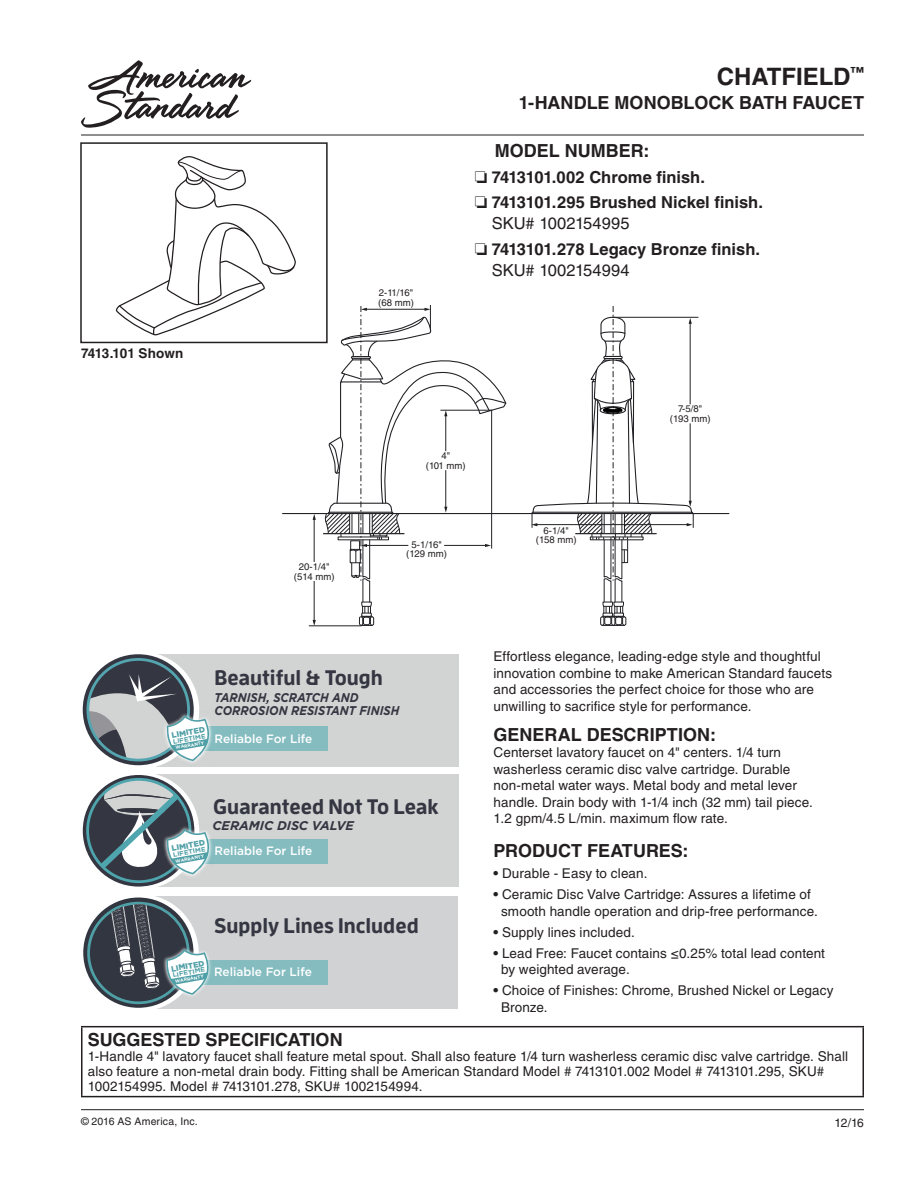
<style>
.page{position:relative;width:918px;height:1188px;background:#fff}
.page>*{position:absolute;margin:0;border:0;box-sizing:border-box;transform-origin:0 0}
.top_right_title{font:700 24px "Helvetica LT Std";letter-spacing:-.005em;color:#231f20}
.t1{font:700 21px "Enzo Pro";color:#343741}
.top_right_title_smal{font:700 18px "Helvetica LT Std";color:#231f20}
.top_right_title_smal-2{font:700 16.5px/21px "Helvetica LT Std";color:#231f20}
.top_right_title_smal-3{font:13.5px/16.5px "Helvetica LT Std";letter-spacing:.01em;color:#231f20}
.top_right_title_smal-4{font:700 13.5px "Helvetica LT Std";color:#231f20}
.t2{font:italic 700 12.6px/13.5px "Gotham";color:#343741;scale:.9 1}
.t3{font:italic 700 12.6px "Gotham";color:#343741}
.t4{font:500 12px "Gotham";color:#fff}
.t5{font:12px "Helvetica LT Std";color:#231f20}
.t6{font:10.5px "Helvetica LT Std";letter-spacing:.015em;color:#231f20}
.t7{font:9.6px/9.6px "Helvetica LT Std";color:#231f20;text-align:center}
.t8{font:900 7.95px "Gotham";color:#4f9fa6}
.t9{font:700 6.45px "Gotham";color:#4f9fa6;scale:1.06 1}
.t10{font:700 4.65px "Gotham";color:#fff}
.s1{font-weight:400}
.s2{font-weight:700}
</style>
<div class="page">
<hr style="left:81px;top:135px;width:783px;height:1px;background:#231f20">
<hr style="left:81px;top:1109px;width:783px;height:1px;background:#231f20">
<svg style="left:81px;top:60px;width:170px;height:68px"></svg>
<div style="left:80px;top:142px;width:248px;height:201px;border:2px solid #231f20"></div>
<hr style="left:81px;top:1026px;width:783px;height:1px;background:#231f20">
<hr style="left:81px;top:1027px;width:1px;height:69px;background:#231f20">
<hr style="left:862px;top:1027px;width:2px;height:69px;background:#231f20">
<hr style="left:81px;top:1096px;width:783px;height:1px;background:#231f20">
<svg style="left:116px;top:156px;width:180px;height:180px"></svg>
<div style="left:156px;top:775px;width:303px;height:112px;background:#d2d3d3"></div>
<svg style="left:82px;top:772px;width:117px;height:117px"></svg>
<svg style="left:83px;top:775px;width:111px;height:112px"></svg>
<div style="left:194px;top:840px;width:134px;height:24px;background:#84bcc0"></div>
<img style="left:162px;top:839px;width:52px;height:40px">
<svg style="left:94px;top:778px;width:117px;height:96px"></svg>
<div style="left:156px;top:654px;width:303px;height:112px;background:#d2d3d3"></div>
<svg style="left:82px;top:652px;width:117px;height:117px"></svg>
<svg style="left:83px;top:654px;width:111px;height:111px"></svg>
<div style="left:194px;top:727px;width:134px;height:24px;background:#84bcc0"></div>
<img style="left:162px;top:726px;width:52px;height:39px">
<svg style="left:88px;top:674px;width:123px;height:87px"></svg>
<div style="left:156px;top:897px;width:302px;height:112px;background:#d1d2d4"></div>
<svg style="left:82px;top:894px;width:117px;height:117px"></svg>
<div style="left:194px;top:960px;width:134px;height:25px;background:#84bcc0"></div>
<svg style="left:86px;top:900px;width:125px;height:106px"></svg>
<hr style="left:283px;top:513px;width:446px;height:1px;background:#222226">
<hr style="left:323px;top:533px;width:81px;height:1px;background:#222226">
<hr style="left:314px;top:581px;width:1px;height:42px;background:#222226">
<hr style="left:314px;top:517px;width:1px;height:45px;background:#222226">
<svg style="left:313px;top:514px;width:3px;height:6px"></svg>
<hr style="left:309px;top:625px;width:52px;height:1px;background:#222226">
<svg style="left:324px;top:305px;width:183px;height:321px"></svg>
<hr style="left:613px;top:317px;width:85px;height:1px;background:#222226">
<svg style="left:531px;top:306px;width:163px;height:320px"></svg>
<p class="top_right_title_smal-4" style="left:81px;top:345px;width:104px">7413.101 Shown</p>
<p class="t7" style="left:294px;top:562px;width:42px">20-1/4" (514 mm)</p>
<p class="t7" style="left:378px;top:288px;width:37px;text-align:left">2-11/16" (68 mm)</p>
<p class="top_right_title" style="left:717px;top:62px;width:149px">CHATFIELD<sup>™</sup></p>
<p class="top_right_title_smal" style="left:519px;top:91px;width:347px">1-HANDLE MONOBLOCK BATH FAUCET</p>
<p class="top_right_title_smal" style="left:495px;top:140px;width:156px">MODEL NUMBER:</p>
<p class="top_right_title_smal-2" style="left:475px;top:166px;width:232px">❏ 7413101.002 Chrome finish.</p>
<p class="top_right_title_smal-2" style="left:492px;top:192px;width:273px;text-indent:-17px">❏ 7413101.295 Brushed Nickel finish.<br><span class="s1">SKU# 1002154995</span></p>
<p class="top_right_title_smal-2" style="left:492px;top:238px;width:270px;text-indent:-17px">❏ 7413101.278 Legacy Bronze finish.<br><span class="s1">SKU# 1002154994</span></p>
<p class="t7" style="left:426px;top:451px;width:41px">4"<br>(101 mm)</p>
<p class="t7" style="left:406px;top:540px;width:42px">5-1/16" (129 mm)</p>
<p class="t7" style="left:536px;top:525px;width:42px">6-1/4" (158 mm)</p>
<p class="t7" style="left:670px;top:404px;width:42px">7-5/8" (193 mm)</p>
<p class="t1" style="left:215px;top:664px;width:170px">Beautiful &amp; Tough</p>
<p class="t8" style="left:171px;top:730px;width:35px;rotate:-10deg">LIMITED</p>
<p class="t9" style="left:172px;top:737px;width:33px;rotate:-10deg">LIFETIME</p>
<p class="t10" style="left:175px;top:745px;width:30px;rotate:-10deg">WARRANTY</p>
<p class="t2" style="left:215px;top:690px;width:207px">TARNISH, SCRATCH AND<br>CORROSION RESISTANT FINISH</p>
<p class="t4" style="left:215px;top:730px;width:99px">Reliable For Life</p>
<p class="t1" style="left:213px;top:793px;width:227px">Guaranteed Not To Leak</p>
<p class="t4" style="left:215px;top:843px;width:99px">Reliable For Life</p>
<p class="t3" style="left:212px;top:817px;width:143px">CERAMIC DISC VALVE</p>
<p class="t8" style="left:171px;top:843px;width:35px;rotate:-10deg">LIMITED</p>
<p class="t9" style="left:172px;top:850px;width:33px;rotate:-10deg">LIFETIME</p>
<p class="t10" style="left:175px;top:858px;width:30px;rotate:-10deg">WARRANTY</p>
<p class="t8" style="left:170px;top:963px;width:35px;rotate:-10deg">LIMITED</p>
<p class="t9" style="left:172px;top:971px;width:33px;rotate:-10deg">LIFETIME</p>
<p class="t10" style="left:175px;top:978px;width:30px;rotate:-10deg">WARRANTY</p>
<p class="t1" style="left:214px;top:913px;width:206px">Supply Lines Included</p>
<p class="t4" style="left:214px;top:964px;width:99px">Reliable For Life</p>
<p class="top_right_title_smal-3" style="left:494px;top:648px;width:329px">Effortless elegance, leading-edge style and thoughtful</p>
<p class="top_right_title_smal-3" style="left:494px;top:665px;width:340px">innovation combine to make American Standard faucets</p>
<p class="top_right_title_smal-3" style="left:494px;top:681px;width:322px">and accessories the perfect choice for those who are</p>
<p class="top_right_title_smal-3" style="left:494px;top:698px;width:260px">unwilling to sacrifice style for performance.</p>
<p class="top_right_title_smal" style="left:494px;top:724px;width:224px">GENERAL DESCRIPTION:</p>
<p class="top_right_title_smal-3" style="left:494px;top:744px;width:289px">Centerset lavatory faucet on 4" centers. 1/4 turn</p>
<p class="top_right_title_smal-3" style="left:494px;top:761px;width:298px">washerless ceramic disc valve cartridge. Durable</p>
<p class="top_right_title_smal-3" style="left:494px;top:777px;width:305px">non-metal water ways. Metal body and metal lever</p>
<p class="top_right_title_smal-3" style="left:494px;top:794px;width:321px">handle. Drain body with 1-1/4 inch (32 mm) tail piece.</p>
<p class="top_right_title_smal-3" style="left:494px;top:810px;width:236px">1.2 gpm/4.5 L/min. maximum flow rate.</p>
<p class="top_right_title_smal" style="left:494px;top:840px;width:196px">PRODUCT FEATURES:</p>
<p class="top_right_title_smal-3" style="left:494px;top:865px;width:155px"><span class="s2">•</span> Durable - Easy to clean.</p>
<p class="top_right_title_smal-3" style="left:494px;top:886px;width:326px;text-align:center"><span class="s2">•</span> Ceramic Disc Valve Cartridge: Assures a lifetime of smooth handle operation and drip-free performance.</p>
<p class="top_right_title_smal-3" style="left:494px;top:924px;width:143px"><span class="s2">•</span> Supply lines included.</p>
<p class="top_right_title_smal-3" style="left:501px;top:945px;width:325px;text-indent:-8px"><span class="s2">•</span> Lead Free: Faucet contains ≤0.25% total lead content by weighted average.</p>
<p class="top_right_title_smal-3" style="left:501px;top:982px;width:334px;text-indent:-8px"><span class="s2">•</span> Choice of Finishes: Chrome, Brushed Nickel or Legacy<br>Bronze.</p>
<p class="top_right_title_smal" style="left:88px;top:1028px;width:256px">SUGGESTED SPECIFICATION</p>
<p class="top_right_title_smal-3" style="left:88px;top:1048px;width:762px;line-height:15px">1-Handle 4" lavatory faucet shall feature metal spout. Shall also feature 1/4 turn washerless ceramic disc valve cartridge. Shall also feature a non-metal drain body. Fitting shall be American Standard Model # 7413101.002 Model # 7413101.295, SKU#<br>1002154995. Model # 7413101.278, SKU# 1002154994.</p>
<p class="t6" style="left:81px;top:1115px;width:118px">© 2016 AS America, Inc.</p>
<p class="t5" style="left:835px;top:1116px;width:31px">12/16</p>
</div>
